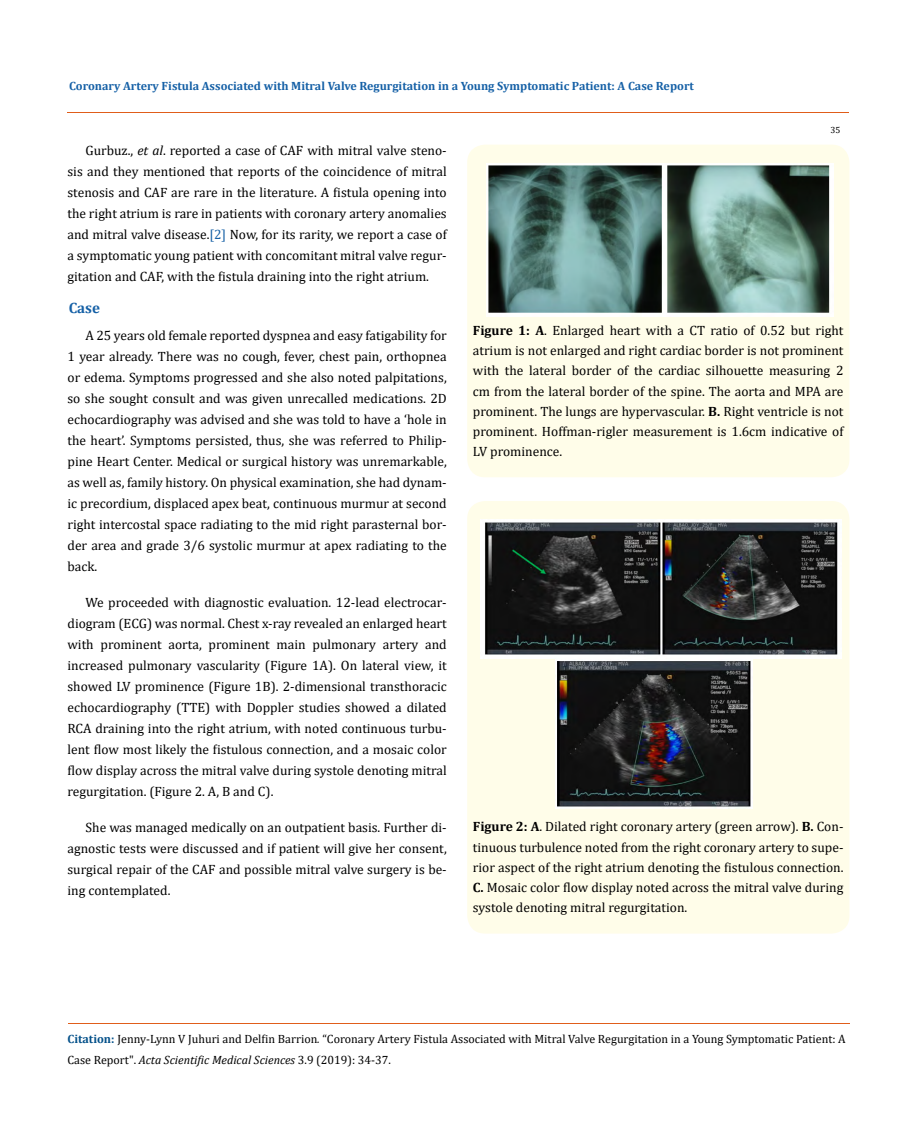
<style>
.page{position:relative;width:917px;height:1134px;background:#fff}
.page>*{position:absolute;margin:0;border:0;box-sizing:border-box;transform-origin:0 0}
.t1{font:700 15px "Cambria";color:#1560a6}
.t2{font:13.5px/21px "Cambria";color:#000;text-align:justify}
.t3{font:12px/21px "Cambria";color:#000}
.t4{font:700 12px "Cambria";color:#1560a6}
.t5{font:9px "Cambria";color:#000}
.s1{font-style:italic}
.s2{color:#1560a6}
.s3{font-weight:700}
.s4{font-weight:700;color:#035089}
</style>
<div class="page">
<hr style="left:67px;top:112px;width:782px;height:1px;background:#e05d1a">
<div style="left:467px;top:145px;width:382px;height:332px;background:#fffde9;border-radius:18px"></div>
<img style="left:486px;top:164px;width:347px;height:152px">
<div style="left:467px;top:501px;width:382px;height:433px;background:#fffde9;border-radius:18px"></div>
<img style="left:480px;top:519px;width:361px;height:139px">
<img style="left:556px;top:659px;width:197px;height:149px">
<hr style="left:68px;top:1023px;width:781px;height:1px;background:#e05d1a">
<p class="t4" style="left:69px;top:77px;width:626px">Coronary Artery Fistula Associated with Mitral Valve Regurgitation in a Young Symptomatic Patient: A Case Report</p>
<p class="t5" style="left:830px;top:125px;width:11px">35</p>
<p class="t2" style="left:67px;top:140px;width:381px;text-indent:18px">Gurbuz., <span class="s1">et al</span>. reported a case of CAF with mitral valve steno&shy;sis and they mentioned that reports of the coincidence of mitral stenosis and CAF are rare in the literature. A fistula opening into the right atrium is rare in patients with coronary artery anomalies and mitral valve disease.<span class="s2">[2]</span> Now, for its rarity, we report a case of a symptomatic young patient with concomitant mitral valve regur&shy;gitation and CAF, with the fistula draining into the right atrium.</p>
<p class="t1" style="left:69px;top:297px;width:33px">Case</p>
<p class="t2" style="left:67px;top:325px;width:381px;text-indent:18px">A 25 years old female reported dyspnea and easy fatigability for 1 year already. There was no cough, fever, chest pain, orthopnea or edema. Symptoms progressed and she also noted palpitations, so she sought consult and was given unrecalled medications. 2D echocardiography was advised and she was told to have a ‘hole in the heart’. Symptoms persisted, thus, she was referred to Philip&shy;pine Heart Center. Medical or surgical history was unremarkable, as well as, family history. On physical examination, she had dynam&shy;ic precordium, displaced apex beat, continuous murmur at second right intercostal space radiating to the mid right parasternal bor&shy;der area and grade 3/6 systolic murmur at apex radiating to the back.</p>
<p class="t2" style="left:67px;top:592px;width:381px;text-indent:18px">We proceeded with diagnostic evaluation. 12-lead electrocar&shy;diogram (ECG) was normal. Chest x-ray revealed an enlarged heart with prominent aorta, prominent main pulmonary artery and increased pulmonary vascularity (Figure 1A). On lateral view, it showed LV prominence (Figure 1B). 2-dimensional transthoracic echocardiography (TTE) with Doppler studies showed a dilated RCA draining into the right atrium, with noted continuous turbu&shy;lent flow most likely the fistulous connection, and a mosaic color flow display across the mitral valve during systole denoting mitral regurgitation. (Figure 2. A, B and C).</p>
<p class="t2" style="left:67px;top:817px;width:381px;text-indent:18px">She was managed medically on an outpatient basis. Further di&shy;agnostic tests were discussed and if patient will give her consent, surgical repair of the CAF and possible mitral valve surgery is be&shy;ing contemplated.</p>
<p class="t2" style="left:473px;top:320px;width:372px;line-height:20.2px"><span class="s3">Figure 1: A</span>. Enlarged heart with a CT ratio of 0.52 but right atrium is not enlarged and right cardiac border is not prominent with the lateral border of the cardiac silhouette measuring 2 cm from the lateral border of the spine. The aorta and MPA are prominent. The lungs are hypervascular. <span class="s3">B.</span> Right ventricle is not prominent. Hoffman-rigler measurement is 1.6cm indicative of LV prominence.</p>
<p class="t2" style="left:473px;top:817px;width:372px;line-height:20.2px"><span class="s3">Figure 2: A</span>. Dilated right coronary artery (green arrow). <span class="s3">B.</span> Con&shy;tinuous turbulence noted from the right coronary artery to supe&shy;rior aspect of the right atrium denoting the fistulous connection.<br><span class="s3">C.</span> Mosaic color flow display noted across the mitral valve during systole denoting mitral regurgitation.</p>
<p class="t3" style="left:68px;top:1028px;width:779px"><span class="s4">Citation:</span> Jenny-Lynn V Juhuri and Delfin Barrion<span class="s1">.</span> “Coronary Artery Fistula Associated with Mitral Valve Regurgitation in a Young Symptomatic Patient: A<br>Case Report". <span class="s1">Acta Scientific Medical Sciences</span> 3.9 (2019): 34-37.</p>
</div>
